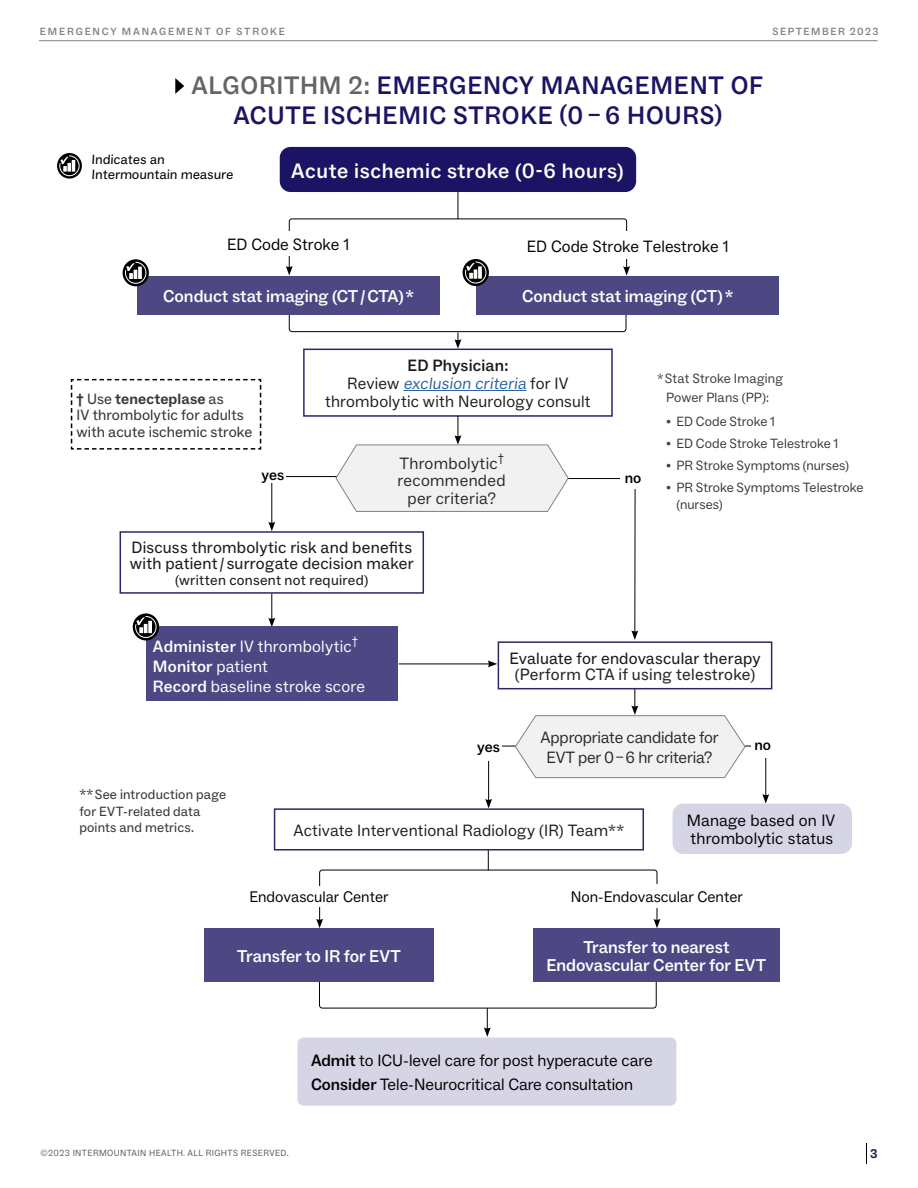
<style>
.page{position:relative;width:918px;height:1188px;background:#fff}
.page>*{position:absolute;margin:0;border:0;box-sizing:border-box;transform-origin:0 0}
.Algorithm_Title{font:500 25.5px/30px "ABC Social";letter-spacing:.03em;color:#1b1464;text-align:center}
.t1{font:500 21px "ABC Social";letter-spacing:.03em;color:#fff}
.algorithm_head_2{font:500 17.25px/18.8px "ABC Social";letter-spacing:-.005em;color:#fff;text-align:center}
._02_body_copy{font:500 17.25px "ABC Social";color:#fff}
.algorithm_text_1_-_9_6_reg{font:16.5px/18px "ABC Social";color:#000}
.table_bullet_1{font:16.5px/15.8px "ABC Social";letter-spacing:.015em;color:#1c1c1c;text-align:center}
.table_bullet_1-2{font:16.5px/18px "ABC Social";letter-spacing:.015em;color:#1c1c1c;text-align:center}
.table_bullet_1-3{font:16.5px "ABC Social";letter-spacing:.015em;color:#fff}
._03_side_bar_copy{font:16.5px/19.5px "ABC Social";letter-spacing:-.01em;color:#292829;text-align:center}
._03_side_bar_copy-2{font:16.5px/17.2px "ABC Social";letter-spacing:.02em;color:#292829;text-align:center}
.table_bullet_1-4{font:500 16.5px "ABC Social";letter-spacing:.015em;color:#fff}
.algorithm_text_1_-_9_6_reg-2{font:15.45px "ABC Social";color:#000}
.main_body_text{font:15px/16.5px "ABC Social";letter-spacing:.005em;color:#383839}
.algorithm_text_2_-_9_5_bold{font:500 15px "ABC Social";color:#000}
.table_bullet_1-5{font:14.4px "ABC Social";letter-spacing:.02em;color:#1c1c1c}
.main_body_text-2{font:13.5px/19.5px "ABC Social";letter-spacing:.005em;color:#383839;text-align:center}
.main_body_text-3{font:13.5px/16.5px "ABC Social";letter-spacing:.01em;color:#383839}
.algorithm_italic{font:13.5px/14.9px "ABC Social";color:#000}
.t2{font:700 12.75px "ABC Social";color:#1b1464}
.t3{font:500 10.5px "ABC Social";letter-spacing:.17em;color:#808285}
.t4{font:500 10.5px "ABC Social";letter-spacing:.14em;color:#808285}
.t5{font:9px "ABC Social";letter-spacing:.04em;color:#58595b}
.s1{color:#636466}
.s2{font-weight:700}
.s3{font-weight:500}
.s4{color:#2a61a0}
.s5{font-family:"Adobe Garamond Pro";font-size:13.2px;color:#414042}
.s6{font-weight:400}
.s7{color:#292829}
.s8{font-size:14.25px}
.s9{font-style:inherit}
</style>
<div class="page">
<hr style="left:39px;top:40px;width:839px;height:1px;background:#808285">
<svg style="left:866px;top:1143px;width:1px;height:21px"></svg>
<div style="left:280px;top:147px;width:356px;height:45px;background:#1b1464;border-radius:11px"></div>
<svg style="left:289px;top:314px;width:264px;height:35px"></svg>
<div style="left:137px;top:276px;width:303px;height:38px;background:#4d4884"></div>
<hr style="left:403px;top:390px;width:123px;height:1px;background:#2a61a0">
<div style="left:303px;top:349px;width:310px;height:68px;border:2px solid #2c266d"></div>
<svg style="left:316px;top:869px;width:344px;height:59px"></svg>
<div style="left:216px;top:886px;width:206px;height:20px;background:#fff"></div>
<div style="left:549px;top:884px;width:216px;height:24px;background:#fff"></div>
<hr style="left:488px;top:829px;width:1px;height:41px;background:#000">
<svg style="left:319px;top:982px;width:338px;height:55px"></svg>
<svg style="left:553px;top:40px;width:83px;height:590px"></svg>
<svg style="left:631px;top:630px;width:7px;height:10px"></svg>
<div style="left:620px;top:468px;width:27px;height:21px;background:#fff"></div>
<div style="left:498px;top:641px;width:274px;height:48px;border:2px solid #2c266d"></div>
<svg style="left:268px;top:594px;width:7px;height:32px"></svg>
<hr style="left:399px;top:664px;width:91px;height:1px;background:#000">
<svg style="left:488px;top:660px;width:9px;height:7px"></svg>
<div style="left:514px;top:231px;width:227px;height:28px;background:#fff"></div>
<div style="left:146px;top:626px;width:251px;height:75px;background:#4d4884"></div>
<svg style="left:133px;top:613px;width:26px;height:27px"></svg>
<svg style="left:135px;top:616px;width:22px;height:22px"></svg>
<div style="left:298px;top:1037px;width:378px;height:69px;background:#d6d5e6;border-radius:6px"></div>
<div style="left:476px;top:276px;width:303px;height:38px;background:#4d4884"></div>
<div style="left:120px;top:531px;width:304px;height:63px;border:2px solid #2c266d"></div>
<div style="left:274px;top:808px;width:370px;height:43px;border:2px solid #2c266d"></div>
<div style="left:204px;top:928px;width:230px;height:54px;background:#4d4884"></div>
<div style="left:533px;top:928px;width:247px;height:54px;background:#4d4884"></div>
<div style="left:673px;top:804px;width:179px;height:50px;background:#d6d5e6;border-radius:11px"></div>
<svg style="left:268px;top:416px;width:301px;height:115px"></svg>
<svg style="left:123px;top:259px;width:26px;height:27px"></svg>
<svg style="left:125px;top:261px;width:22px;height:23px"></svg>
<svg style="left:463px;top:259px;width:26px;height:27px"></svg>
<svg style="left:286px;top:192px;width:344px;height:92px"></svg>
<svg style="left:485px;top:688px;width:284px;height:120px"></svg>
<svg style="left:175px;top:78px;width:9px;height:16px"></svg>
<svg style="left:57px;top:153px;width:25px;height:26px"></svg>
<svg style="left:59px;top:155px;width:21px;height:22px"></svg>
<svg style="left:70px;top:378px;width:192px;height:72px"></svg>
<p class="t3" style="left:40px;top:25px;width:246px">EMERGENCY MANAGEMENT OF STROKE</p>
<p class="t4" style="left:772px;top:25px;width:107px">SEPTEMBER 2023</p>
<p class="Algorithm_Title" style="left:192px;top:71px;width:573px"><span class="s1">ALGORITHM 2:</span> EMERGENCY MANAGEMENT OF<br>ACUTE ISCHEMIC STROKE (0 – 6 HOURS)</p>
<p class="algorithm_italic" style="left:92px;top:152px;width:144px">Indicates an<br>Intermountain measure</p>
<p class="t1" style="left:291px;top:158px;width:334px">Acute ischemic stroke (0-6 hours)</p>
<p class="algorithm_text_1_-_9_6_reg" style="left:227px;top:236px;width:124px">ED Code Stroke 1</p>
<p class="algorithm_text_1_-_9_6_reg" style="left:527px;top:237px;width:203px">ED Code Stroke Telestroke 1</p>
<p class="_02_body_copy" style="left:163px;top:285px;width:252px">Conduct stat imaging (CT / CTA) *</p>
<p class="_02_body_copy" style="left:522px;top:285px;width:213px">Conduct stat imaging (CT) *</p>
<p class="main_body_text" style="left:77px;top:391px;width:177px"><span class="s2">†</span> Use <span class="s2">tenecteplase</span> as<br>IV thrombolytic for adults with acute ischemic stroke</p>
<p class="table_bullet_1-2" style="left:325px;top:357px;width:267px"><span class="s3">ED Physician:<br></span>R ev i ew <span class="s4">exclusion criteria</span> fo r I V thrombolytic with Neurology consult</p>
<p class="_03_side_bar_copy-2" style="left:398px;top:455px;width:110px">Thrombolytic<sup>† </sup>recommended per criteria?</p>
<p class="algorithm_text_2_-_9_5_bold" style="left:261px;top:466px;width:24px">yes</p>
<p class="algorithm_text_2_-_9_5_bold" style="left:625px;top:469px;width:18px">no</p>
<p class="table_bullet_1" style="left:130px;top:540px;width:285px;text-align:left">Discuss thrombolytic risk and benefits with patient / surrogate decision maker</p>
<p class="table_bullet_1-5" style="left:175px;top:571px;width:195px">(written consent not required)</p>
<p class="main_body_text-2" style="left:657px;top:369px;width:128px">* Stat Stroke Imaging<br>Power Plans (PP):</p>
<p class="main_body_text-2" style="left:666px;top:412px;width:110px"><span class="s5">•</span> ED Code Stroke 1</p>
<p class="main_body_text-2" style="left:666px;top:434px;width:174px"><span class="s5">•</span> ED Code Stroke Telestroke 1</p>
<p class="main_body_text-2" style="left:666px;top:456px;width:184px"><span class="s5">•</span> PR Stroke Symptoms (nurses)</p>
<p class="main_body_text-2" style="left:677px;top:479px;width:188px;line-height:16.8px;text-align:left;text-indent:-10px"><span class="s5">•</span> PR Stroke Symptoms Telestroke (nurses)</p>
<p class="table_bullet_1-3" style="left:153px;top:636px;width:206px"><span class="s3">Administer</span> IV thrombolytic<sup>†</sup></p>
<p class="table_bullet_1-4" style="left:153px;top:656px;width:117px">Monitor <span class="s6">patient</span></p>
<p class="table_bullet_1-3" style="left:153px;top:676px;width:213px"><span class="s3">Record</span> baseline stroke score</p>
<p class="table_bullet_1" style="left:510px;top:651px;width:253px">Evaluate for endovascular therapy <span class="s7">(Perform CTA if using telestroke)</span></p>
<p class="_03_side_bar_copy" style="left:541px;top:728px;width:180px">Appropriate candidate for<br>EVT per 0 – 6 hr criteria?</p>
<p class="algorithm_text_2_-_9_5_bold" style="left:477px;top:738px;width:24px">yes</p>
<p class="algorithm_text_2_-_9_5_bold" style="left:755px;top:736px;width:18px">no</p>
<p class="main_body_text-3" style="left:79px;top:787px;width:148px"><span class="s8">**</span> See introduction page for EVT-related data points and metrics.</p>
<p class="table_bullet_1-2" style="left:293px;top:822px;width:332px">Activate Interventional Radiology (IR) Team**</p>
<p class="algorithm_text_1_-_9_6_reg" style="left:687px;top:812px;width:150px">Manage based on IV thrombolytic status</p>
<p class="algorithm_text_1_-_9_6_reg-2" style="left:249px;top:887px;width:141px">Endovascular Center</p>
<p class="algorithm_text_1_-_9_6_reg-2" style="left:571px;top:887px;width:174px">Non-Endovascular Center</p>
<p class="algorithm_head_2" style="left:237px;top:947px;width:165px">Transfer to IR for EVT</p>
<p class="algorithm_head_2" style="left:547px;top:938px;width:221px">Transfer to nearest<br>Endovascular Center for EVT</p>
<p class="algorithm_text_1_-_9_6_reg" style="left:311px;top:1052px;width:343px"><span class="s3">Admit</span> to ICU-level care for post hyperacute care</p>
<p class="algorithm_text_1_-_9_6_reg" style="left:311px;top:1075px;width:324px"><span class="s3">Consider</span> Tele-Neurocritical Care consultation</p>
<p class="t5" style="left:40px;top:1148px;width:249px">©2023 INTERMOUNTAIN HEALTH. ALL RIGHTS RESERVED<span class="s9">.</span></p>
<p class="t2" style="left:870px;top:1146px;width:9px">3</p>
</div>
